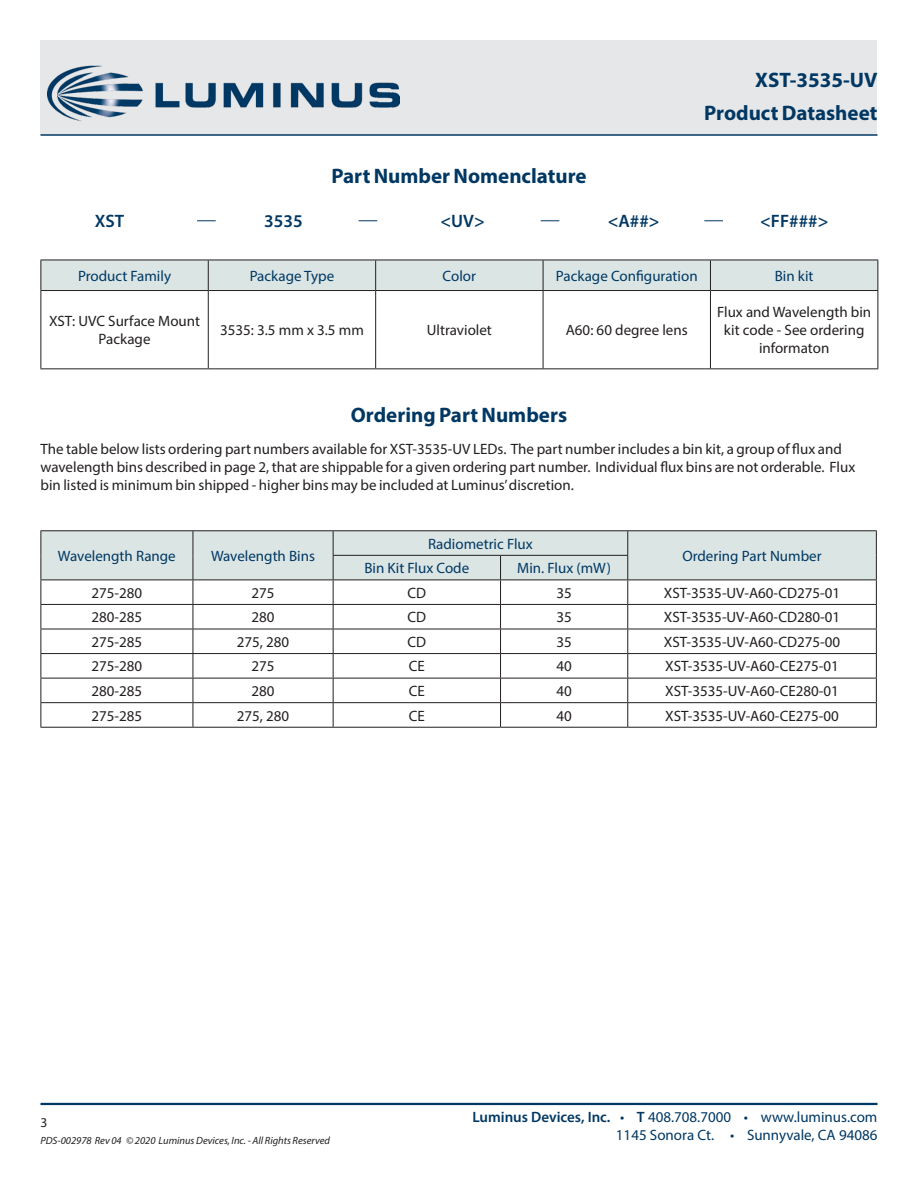
<style>
.page{position:relative;width:918px;height:1188px;background:#fff}
.page>*{position:absolute;margin:0;border:0;box-sizing:border-box;transform-origin:0 0}
.DS_Title1{font:700 21px "Myriad Pro";color:#003863}
.t1{font:600 18px "Myriad Pro";color:#003863}
.t2{font:15px/18px "Myriad Pro";color:#231f20;text-align:center}
.t3{font:15px "Myriad Pro";color:#003863}
.t4{font:15px "Myriad Pro";color:#231f20}
.zzFooterRight2{font:13.5px "Myriad Pro";color:#231f20}
.zzFooterRight1{font:italic 10.5px "Myriad Pro";color:#231f20}
.s1{font-weight:600}
</style>
<div class="page">
<div style="left:40px;top:40px;width:838px;height:95px;background:#e6e7e9"></div>
<hr style="left:40px;top:1103px;width:838px;height:2px;background:#003863">
<hr style="left:40px;top:134px;width:838px;height:2px;background:#003863">
<img style="left:48px;top:65px;width:352px;height:56px">
<div style="left:41px;top:261px;width:837px;height:29px;background:#dbe5e4"></div>
<hr style="left:40px;top:260px;width:168px;height:1px;background:#231f20">
<hr style="left:40px;top:260px;width:1px;height:30px;background:#231f20">
<hr style="left:208px;top:260px;width:168px;height:1px;background:#231f20">
<hr style="left:208px;top:260px;width:1px;height:30px;background:#231f20">
<hr style="left:376px;top:260px;width:167px;height:1px;background:#231f20">
<hr style="left:375px;top:260px;width:1px;height:30px;background:#231f20">
<hr style="left:543px;top:260px;width:167px;height:1px;background:#231f20">
<hr style="left:543px;top:260px;width:1px;height:30px;background:#231f20">
<hr style="left:710px;top:260px;width:168px;height:1px;background:#231f20">
<hr style="left:710px;top:260px;width:1px;height:30px;background:#231f20">
<hr style="left:878px;top:260px;width:1px;height:30px;background:#231f20">
<hr style="left:40px;top:290px;width:168px;height:1px;background:#231f20">
<hr style="left:40px;top:291px;width:1px;height:77px;background:#231f20">
<hr style="left:208px;top:290px;width:168px;height:1px;background:#231f20">
<hr style="left:208px;top:291px;width:1px;height:77px;background:#231f20">
<hr style="left:376px;top:290px;width:167px;height:1px;background:#231f20">
<hr style="left:375px;top:291px;width:1px;height:77px;background:#231f20">
<hr style="left:543px;top:290px;width:167px;height:1px;background:#231f20">
<hr style="left:543px;top:291px;width:1px;height:77px;background:#231f20">
<hr style="left:710px;top:290px;width:168px;height:1px;background:#231f20">
<hr style="left:710px;top:291px;width:1px;height:77px;background:#231f20">
<hr style="left:878px;top:291px;width:1px;height:77px;background:#231f20">
<hr style="left:40px;top:368px;width:168px;height:1px;background:#231f20">
<hr style="left:208px;top:368px;width:168px;height:1px;background:#231f20">
<hr style="left:376px;top:368px;width:167px;height:1px;background:#231f20">
<hr style="left:543px;top:368px;width:167px;height:1px;background:#231f20">
<hr style="left:710px;top:368px;width:168px;height:1px;background:#231f20">
<svg style="left:197px;top:220px;width:19px;height:1px"></svg>
<svg style="left:359px;top:220px;width:18px;height:1px"></svg>
<svg style="left:541px;top:220px;width:18px;height:1px"></svg>
<svg style="left:704px;top:220px;width:19px;height:1px"></svg>
<hr style="left:40px;top:530px;width:153px;height:1px;background:#231f20">
<hr style="left:193px;top:530px;width:140px;height:1px;background:#231f20">
<hr style="left:333px;top:530px;width:168px;height:1px;background:#231f20">
<hr style="left:501px;top:530px;width:127px;height:1px;background:#231f20">
<hr style="left:628px;top:530px;width:249px;height:1px;background:#231f20">
<svg style="left:40px;top:531px;width:837px;height:196px"></svg>
<hr style="left:40px;top:727px;width:153px;height:1px;background:#231f20">
<hr style="left:193px;top:727px;width:140px;height:1px;background:#231f20">
<hr style="left:333px;top:727px;width:168px;height:1px;background:#231f20">
<hr style="left:501px;top:727px;width:127px;height:1px;background:#231f20">
<hr style="left:628px;top:727px;width:249px;height:1px;background:#231f20">
<p class="DS_Title1" style="left:331px;top:162px;width:257px">Part Number Nomenclature</p>
<p class="DS_Title1" style="left:755px;top:67px;width:124px">XST-3535-UV</p>
<p class="DS_Title1" style="left:704px;top:100px;width:175px">Product Datasheet</p>
<p class="t1" style="left:95px;top:209px;width:31px">XST</p>
<p class="t1" style="left:264px;top:209px;width:40px">3535</p>
<p class="t1" style="left:441px;top:209px;width:46px">&lt;UV&gt;</p>
<p class="t1" style="left:608px;top:209px;width:53px">&lt;A##&gt;</p>
<p class="t1" style="left:760px;top:209px;width:70px">&lt;FF###&gt;</p>
<p class="t3" style="left:78px;top:267px;width:95px">Product Family</p>
<p class="t3" style="left:250px;top:267px;width:86px">Package Type</p>
<p class="t3" style="left:443px;top:267px;width:35px">Color</p>
<p class="t3" style="left:556px;top:267px;width:143px">Package Configuration</p>
<p class="t3" style="left:775px;top:267px;width:40px">Bin kit</p>
<p class="t2" style="left:49px;top:312px;width:153px">XST: UVC Surface Mount</p>
<p class="t2" style="left:99px;top:330px;width:53px">Package</p>
<p class="t2" style="left:717px;top:303px;width:156px">Flux and Wavelength bin kit code - See ordering informaton</p>
<p class="t2" style="left:220px;top:321px;width:145px">3535: 3.5 mm x 3.5 mm</p>
<p class="t2" style="left:427px;top:321px;width:67px">Ultraviolet</p>
<p class="t2" style="left:566px;top:321px;width:123px">A60: 60 degree lens</p>
<p class="DS_Title1" style="left:351px;top:401px;width:218px">Ordering Part Numbers</p>
<p class="t2" style="left:40px;top:440px;width:816px;text-align:left">The table below lists ordering part numbers available for XST-3535-UV LEDs. The part number includes a bin kit, a group of flux and wavelength bins described in page 2, that are shippable for a given ordering part number. Individual flux bins are not orderable. Flux bin listed is minimum bin shipped - higher bins may be included at Luminus’ discretion.</p>
<p class="t3" style="left:58px;top:547px;width:119px">Wavelength Range</p>
<p class="t3" style="left:211px;top:547px;width:106px">Wavelength Bins</p>
<p class="t3" style="left:428px;top:534px;width:106px">Radiometric Flux</p>
<p class="t3" style="left:364px;top:559px;width:106px">Bin Kit Flux Code</p>
<p class="t3" style="left:517px;top:559px;width:95px">Min. Flux (mW)</p>
<p class="t3" style="left:682px;top:547px;width:141px">Ordering Part Number</p>
<p class="t2" style="left:92px;top:584px;width:52px">275-280</p>
<p class="t4" style="left:251px;top:584px;width:25px">275</p>
<p class="t2" style="left:407px;top:584px;width:20px">CD</p>
<p class="t2" style="left:556px;top:584px;width:17px">35</p>
<p class="t4" style="left:664px;top:584px;width:178px">XST-3535-UV-A60-CD275-01</p>
<p class="t2" style="left:92px;top:608px;width:52px">280-285</p>
<p class="t4" style="left:251px;top:608px;width:25px">280</p>
<p class="t4" style="left:407px;top:608px;width:20px">CD</p>
<p class="t2" style="left:556px;top:608px;width:17px">35</p>
<p class="t4" style="left:664px;top:608px;width:178px">XST-3535-UV-A60-CD280-01</p>
<p class="t2" style="left:92px;top:633px;width:52px">275-285</p>
<p class="t4" style="left:237px;top:633px;width:54px">275, 280</p>
<p class="t4" style="left:407px;top:633px;width:20px">CD</p>
<p class="t2" style="left:556px;top:633px;width:17px">35</p>
<p class="t4" style="left:664px;top:633px;width:178px">XST-3535-UV-A60-CD275-00</p>
<p class="t2" style="left:92px;top:657px;width:52px">275-280</p>
<p class="t4" style="left:251px;top:657px;width:25px">275</p>
<p class="t2" style="left:409px;top:657px;width:18px">CE</p>
<p class="t2" style="left:556px;top:657px;width:17px">40</p>
<p class="t4" style="left:665px;top:657px;width:175px">XST-3535-UV-A60-CE275-01</p>
<p class="t2" style="left:92px;top:682px;width:52px">280-285</p>
<p class="t4" style="left:251px;top:682px;width:25px">280</p>
<p class="t4" style="left:409px;top:682px;width:18px">CE</p>
<p class="t2" style="left:556px;top:682px;width:17px">40</p>
<p class="t4" style="left:665px;top:682px;width:175px">XST-3535-UV-A60-CE280-01</p>
<p class="t2" style="left:92px;top:706px;width:52px">275-285</p>
<p class="t4" style="left:237px;top:706px;width:54px">275, 280</p>
<p class="t4" style="left:409px;top:706px;width:18px">CE</p>
<p class="t2" style="left:556px;top:706px;width:17px">40</p>
<p class="t4" style="left:665px;top:706px;width:175px">XST-3535-UV-A60-CE275-00</p>
<p class="zzFooterRight2" style="left:40px;top:1115px;width:8px">3</p>
<p class="zzFooterRight1" style="left:40px;top:1134px;width:291px">PDS-002978 Rev 04 © 2020 Luminus Devices, Inc. - All Rights Reserved</p>
<p class="t3" style="left:472px;top:1108px;width:407px"><span class="s1">Luminus Devices, Inc.</span> • <span class="s1">T</span> 408.708.7000 • www.luminus.com</p>
<p class="t3" style="left:616px;top:1126px;width:263px">1145 Sonora Ct. • Sunnyvale, CA 94086</p>
</div>
